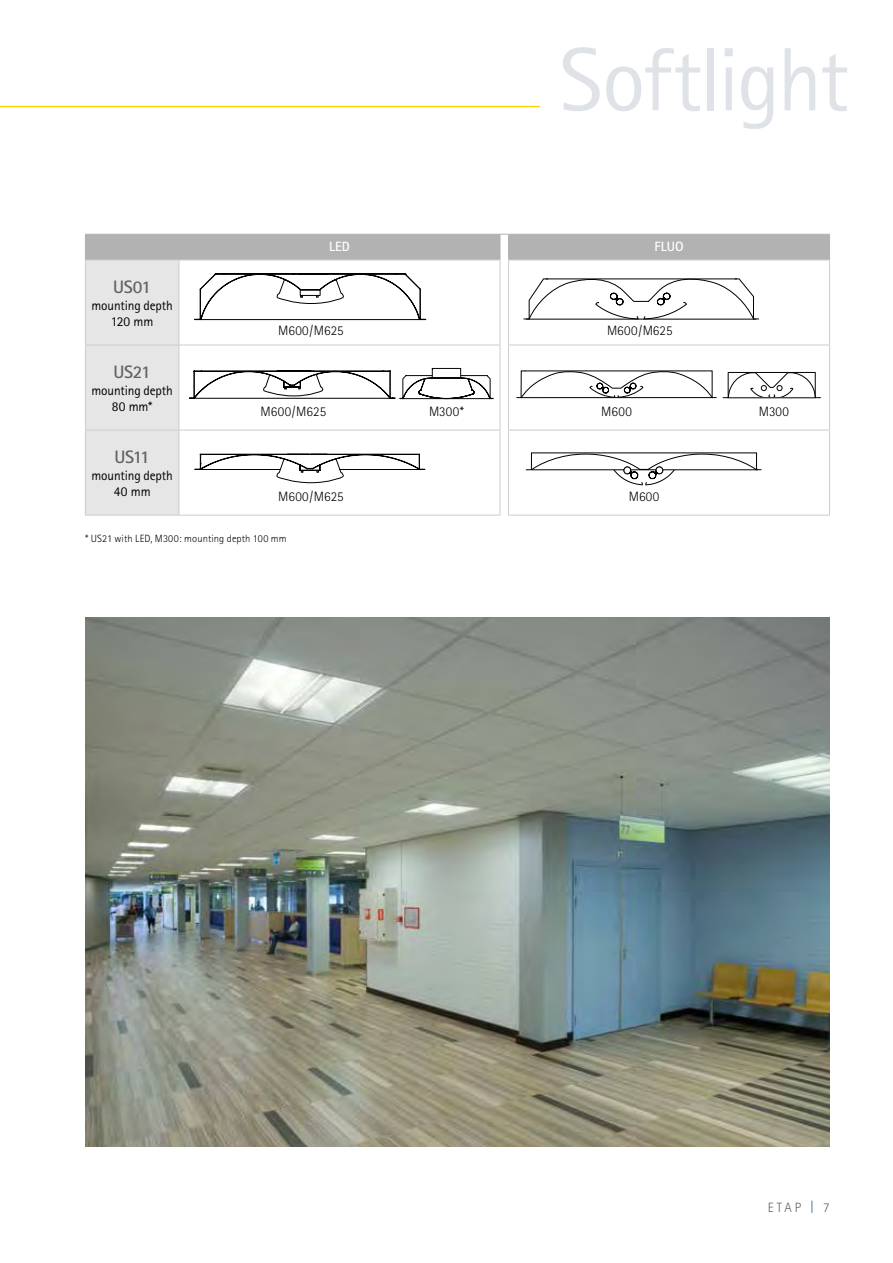
<style>
.page{position:relative;width:893px;height:1263px;background:#fff}
.page>*{position:absolute;margin:0;border:0;box-sizing:border-box;transform-origin:0 0}
.t1{font:90px "Rotis Sans Serif";letter-spacing:-.03em;color:#dfe3e8}
.t2{font:700 18px "Rotis Sans Serif";letter-spacing:-.02em;color:#646363}
.t3{font:13.5px/16.5px "Rotis Sans Serif";letter-spacing:-.005em;color:#000;text-align:center}
.t4{font:300 13.5px "Rotis Sans Serif";letter-spacing:.01em;color:#000}
.t5{font:700 13.5px "Rotis Sans Serif";color:#fff}
.t6{font:300 13.5px "Rotis Sans Serif";color:#646363}
.t7{font:300 10.5px "Rotis Sans Serif";letter-spacing:.01em;color:#000}
.s1{color:#1e3d91}
</style>
<div class="page">
<img style="left:85px;top:617px;width:744px;height:529px">
<hr style="left:0;top:106px;width:540px;height:1px;background:#ffd600">
<hr style="left:85px;top:515px;width:94px;height:1px;background:#ccc">
<hr style="left:179px;top:515px;width:321px;height:1px;background:#ccc">
<hr style="left:508px;top:515px;width:322px;height:1px;background:#ccc">
<svg style="left:85px;top:234px;width:745px;height:281px"></svg>
<h1 class="t1" style="left:559px;top:27px;width:291px">Softlight</h1>
<p class="t5" style="left:329px;top:238px;width:22px">LED</p>
<p class="t5" style="left:654px;top:238px;width:31px">FLUO</p>
<h2 class="t2" style="left:113px;top:276px;width:40px">US01</h2>
<p class="t3" style="left:91px;top:297px;width:83px">mounting depth<br>120 mm</p>
<h2 class="t2" style="left:113px;top:361px;width:39px">US21</h2>
<p class="t3" style="left:91px;top:382px;width:83px">mounting depth<br>80 mm*</p>
<h2 class="t2" style="left:114px;top:446px;width:37px">US11</h2>
<p class="t3" style="left:91px;top:467px;width:83px">mounting depth<br>40 mm</p>
<p class="t7" style="left:85px;top:532px;width:203px">* US21 with LED, M300: mounting depth 100 mm</p>
<p class="t4" style="left:278px;top:323px;width:67px">M600/M625</p>
<p class="t4" style="left:607px;top:323px;width:67px">M600/M625</p>
<p class="t4" style="left:261px;top:404px;width:67px">M600/M625</p>
<p class="t4" style="left:429px;top:404px;width:36px">M300*</p>
<p class="t4" style="left:601px;top:404px;width:32px">M600</p>
<p class="t4" style="left:759px;top:404px;width:32px">M300</p>
<p class="t4" style="left:278px;top:488px;width:67px">M600/M625</p>
<p class="t4" style="left:629px;top:488px;width:32px">M600</p>
<p class="t6" style="left:768px;top:1199px;width:63px">ETAP <span class="s1">|</span> 7</p>
</div>
